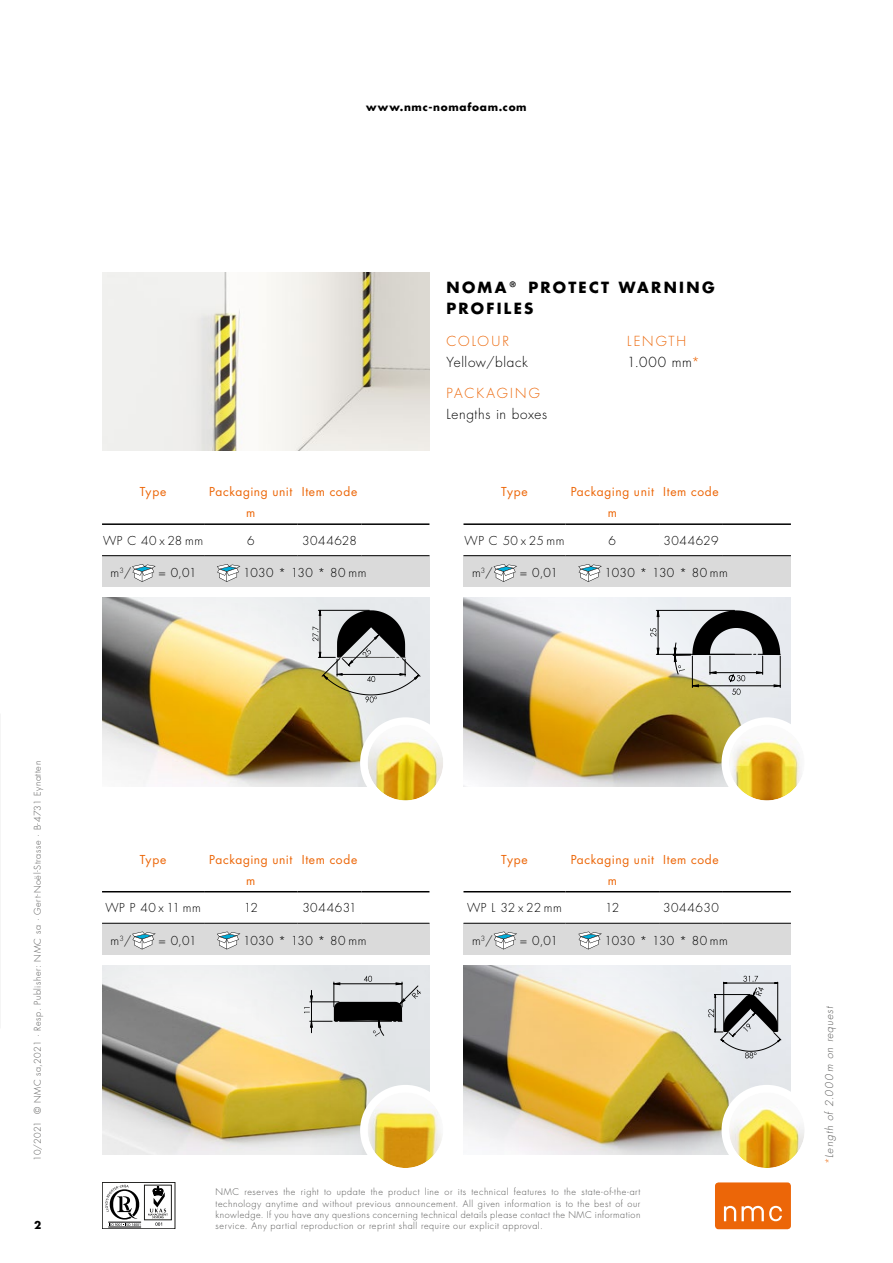
<style>
.page{position:relative;width:893px;height:1263px;background:#fff}
.page>*{position:absolute;margin:0;border:0;box-sizing:border-box;transform-origin:0 0}
.t1{font:700 15px/21px "Futura CE";letter-spacing:.15em;color:#000}
.t2{font:300 13.5px "Futura CE";letter-spacing:.045em;color:#000}
.t3{font:300 13.5px "Futura CE";letter-spacing:.14em;color:#ec6608}
.t4{font:300 13.5px/21px "Futura CE";letter-spacing:.12em;color:#ec6608}
.t5{font:300 12px "Futura CE";letter-spacing:.045em;color:#000}
.t6{font:12px/21px "Futura CE";letter-spacing:.05em;color:#ec6608;text-align:center}
.t7{font:italic 300 10.5px "Futura CE";letter-spacing:.085em;color:#575756}
.t8{font:700 10.5px "Futura CE";letter-spacing:.065em;color:#000}
.t9{font:300 10.5px "Futura CE";letter-spacing:.055em;color:#000}
.t10{font:300 9px/11.2px "Futura CE";letter-spacing:.06em;color:#575756;text-align:justify}
.s1{color:#000}
.s2{color:#f08539}
</style>
<div class="page">
<img style="left:102px;top:598px;width:327px;height:189px">
<img style="left:463px;top:965px;width:328px;height:189px">
<img style="left:463px;top:598px;width:328px;height:189px">
<img style="left:102px;top:965px;width:327px;height:189px">
<img style="left:102px;top:272px;width:327px;height:179px">
<svg style="left:312px;top:610px;width:108px;height:92px;background:#abaca1"></svg>
<svg style="left:708px;top:976px;width:73px;height:82px;background:#b2b4b8"></svg>
<svg style="left:304px;top:976px;width:117px;height:60px;background:#adb0b1"></svg>
<hr style="left:656px;top:654px;width:78px;height:1px;background:#000">
<hr style="left:656px;top:610px;width:78px;height:1px;background:#000">
<svg style="left:650px;top:610px;width:9px;height:45px"></svg>
<svg style="left:673px;top:610px;width:108px;height:85px;background:#a7a8a3"></svg>
<div style="left:364px;top:721px;width:83px;height:83px;background:#fff;border-radius:50%"></div>
<img style="left:368px;top:725px;width:75px;height:75px;border-radius:38px">
<div style="left:360px;top:717px;width:91px;height:91px;border:8px solid #fff;border-radius:50%"></div>
<div style="left:725px;top:721px;width:83px;height:83px;background:#fff;border-radius:50%"></div>
<img style="left:729px;top:725px;width:76px;height:75px;border-radius:38px">
<div style="left:721px;top:717px;width:91px;height:91px;border:8px solid #fff;border-radius:50%"></div>
<div style="left:725px;top:1089px;width:83px;height:83px;background:#fff;border-radius:50%"></div>
<img style="left:729px;top:1092px;width:76px;height:76px;border-radius:38px">
<div style="left:721px;top:1085px;width:91px;height:90px;border:8px solid #fff;border-radius:50%"></div>
<div style="left:364px;top:1089px;width:83px;height:83px;background:#fff;border-radius:50%"></div>
<img style="left:368px;top:1092px;width:75px;height:76px;border-radius:38px">
<div style="left:360px;top:1085px;width:91px;height:90px;border:8px solid #fff;border-radius:50%"></div>
<div style="left:102px;top:556px;width:327px;height:31px;background:#dadada"></div>
<hr style="left:102px;top:555px;width:102px;height:1px;background:#000">
<hr style="left:204px;top:555px;width:94px;height:1px;background:#000">
<hr style="left:298px;top:555px;width:63px;height:1px;background:#000">
<hr style="left:361px;top:555px;width:68px;height:1px;background:#000">
<hr style="left:102px;top:523px;width:102px;height:2px;background:#000">
<hr style="left:204px;top:523px;width:94px;height:2px;background:#000">
<hr style="left:298px;top:523px;width:63px;height:2px;background:#000">
<hr style="left:361px;top:523px;width:68px;height:2px;background:#000">
<svg style="left:132px;top:564px;width:24px;height:18px"></svg>
<svg style="left:217px;top:564px;width:23px;height:18px"></svg>
<div style="left:463px;top:556px;width:328px;height:31px;background:#dadada"></div>
<hr style="left:463px;top:555px;width:103px;height:1px;background:#000">
<hr style="left:566px;top:555px;width:93px;height:1px;background:#000">
<hr style="left:659px;top:555px;width:64px;height:1px;background:#000">
<hr style="left:723px;top:555px;width:68px;height:1px;background:#000">
<hr style="left:463px;top:523px;width:103px;height:2px;background:#000">
<hr style="left:566px;top:523px;width:93px;height:2px;background:#000">
<hr style="left:659px;top:523px;width:64px;height:2px;background:#000">
<hr style="left:723px;top:523px;width:68px;height:2px;background:#000">
<svg style="left:494px;top:564px;width:23px;height:18px"></svg>
<svg style="left:578px;top:564px;width:24px;height:18px"></svg>
<div style="left:102px;top:923px;width:327px;height:32px;background:#dadada"></div>
<hr style="left:102px;top:923px;width:102px;height:1px;background:#000">
<hr style="left:204px;top:923px;width:94px;height:1px;background:#000">
<hr style="left:298px;top:923px;width:63px;height:1px;background:#000">
<hr style="left:361px;top:923px;width:68px;height:1px;background:#000">
<hr style="left:102px;top:891px;width:102px;height:1px;background:#000">
<hr style="left:204px;top:891px;width:94px;height:1px;background:#000">
<hr style="left:298px;top:891px;width:63px;height:1px;background:#000">
<hr style="left:361px;top:891px;width:68px;height:1px;background:#000">
<svg style="left:132px;top:931px;width:24px;height:18px"></svg>
<svg style="left:217px;top:931px;width:23px;height:18px"></svg>
<div style="left:463px;top:923px;width:328px;height:32px;background:#dadada"></div>
<hr style="left:463px;top:923px;width:103px;height:1px;background:#000">
<hr style="left:566px;top:923px;width:93px;height:1px;background:#000">
<hr style="left:659px;top:923px;width:64px;height:1px;background:#000">
<hr style="left:723px;top:923px;width:68px;height:1px;background:#000">
<hr style="left:463px;top:891px;width:103px;height:1px;background:#000">
<hr style="left:566px;top:891px;width:93px;height:1px;background:#000">
<hr style="left:659px;top:891px;width:64px;height:1px;background:#000">
<hr style="left:723px;top:891px;width:68px;height:1px;background:#000">
<svg style="left:494px;top:931px;width:23px;height:18px"></svg>
<svg style="left:578px;top:931px;width:24px;height:18px"></svg>
<svg style="left:102px;top:1182px;width:73px;height:47px"></svg>
<div style="left:715px;top:1182px;width:76px;height:47px;background:#ec6608;border-radius:4px"></div>
<svg style="left:724px;top:1205px;width:58px;height:16px"></svg>
<p class="t9" style="left:405px;top:99px;width:84px">Product overview</p>
<p class="t8" style="left:366px;top:99px;width:162px">www.nmc-nomafoam.com</p>
<h3 class="t6" style="left:140px;top:481px;width:28px">Type</h3>
<h3 class="t6" style="left:209px;top:481px;width:85px">Packaging unit m</h3>
<h3 class="t6" style="left:302px;top:481px;width:57px">Item code</h3>
<h3 class="t5" style="left:103px;top:532px;width:102px">WP C 40 x 28 mm</h3>
<h3 class="t5" style="left:247px;top:532px;width:9px">6</h3>
<h3 class="t5" style="left:302px;top:532px;width:56px">3044628</h3>
<h3 class="t5" style="left:111px;top:565px;width:22px">m<sup>3</sup>/</h3>
<h3 class="t5" style="left:158px;top:565px;width:40px">= 0,01</h3>
<h3 class="t5" style="left:243px;top:565px;width:125px">1030 * 130 * 80 mm</h3>
<h1 class="t1" style="left:446px;top:276px;width:270px">NOMA® PROTECT WARNING<br>PROFILES</h1>
<h2 class="t3" style="left:446px;top:332px;width:64px">COLOUR</h2>
<h2 class="t2" style="left:446px;top:353px;width:83px">Yellow/black</h2>
<h2 class="t3" style="left:446px;top:384px;width:95px">PACKAGING</h2>
<h2 class="t2" style="left:446px;top:405px;width:102px">Lengths in boxes</h2>
<h2 class="t4" style="left:627px;top:330px;width:74px">LENGTH<br><span class="s1">1.000 mm</span>*</h2>
<h3 class="t6" style="left:501px;top:481px;width:28px">Type</h3>
<h3 class="t6" style="left:571px;top:481px;width:85px">Packaging unit m</h3>
<h3 class="t6" style="left:663px;top:481px;width:57px">Item code</h3>
<h3 class="t5" style="left:464px;top:532px;width:102px">WP C 50 x 25 mm</h3>
<h3 class="t5" style="left:609px;top:532px;width:9px">6</h3>
<h3 class="t5" style="left:663px;top:532px;width:57px">3044629</h3>
<h3 class="t5" style="left:472px;top:565px;width:22px">m<sup>3</sup>/</h3>
<h3 class="t5" style="left:520px;top:565px;width:40px">= 0,01</h3>
<h3 class="t5" style="left:605px;top:565px;width:125px">1030 * 130 * 80 mm</h3>
<p class="t10" style="left:32px;top:1161px;width:401px;rotate:-90deg">10/2021 © NMC sa,2021 · Resp. Publisher: NMC sa · Gert-Noël-Strasse · B-4731 Eynatten</p>
<p class="t8" style="left:34px;top:1217px;width:9px">2</p>
<h3 class="t6" style="left:140px;top:849px;width:28px">Type</h3>
<h3 class="t6" style="left:209px;top:849px;width:85px">Packaging unit m</h3>
<h3 class="t6" style="left:302px;top:849px;width:57px">Item code</h3>
<h3 class="t5" style="left:105px;top:900px;width:97px">WP P 40 x 11 mm</h3>
<h3 class="t5" style="left:244px;top:900px;width:16px">12</h3>
<h3 class="t5" style="left:302px;top:900px;width:56px">3044631</h3>
<h3 class="t5" style="left:111px;top:933px;width:22px">m<sup>3</sup>/</h3>
<h3 class="t5" style="left:158px;top:933px;width:40px">= 0,01</h3>
<h3 class="t5" style="left:243px;top:933px;width:125px">1030 * 130 * 80 mm</h3>
<h3 class="t6" style="left:501px;top:849px;width:28px">Type</h3>
<h3 class="t6" style="left:571px;top:849px;width:85px">Packaging unit m</h3>
<h3 class="t6" style="left:663px;top:849px;width:57px">Item code</h3>
<h3 class="t5" style="left:467px;top:900px;width:96px">WP L 32 x 22 mm</h3>
<h3 class="t5" style="left:605px;top:900px;width:16px">12</h3>
<h3 class="t5" style="left:663px;top:900px;width:57px">3044630</h3>
<h3 class="t5" style="left:472px;top:933px;width:22px">m<sup>3</sup>/</h3>
<h3 class="t5" style="left:520px;top:933px;width:40px">= 0,01</h3>
<h3 class="t5" style="left:605px;top:933px;width:125px">1030 * 130 * 80 mm</h3>
<p class="t10" style="left:216px;top:1186px;width:426px">NMC reserves the right to update the product line or its technical features to the state-of-the-art technology anytime and without previous announcement. All given information is to the best of our knowledge. If you have any questions concerning technical details please contact the NMC information service. Any partial reproduction or reprint shall require our explicit approval.</p>
<p class="t7" style="left:822px;top:1165px;width:160px;rotate:-90deg"><span class="s2">*</span>Length of 2.000 m on request</p>
</div>
